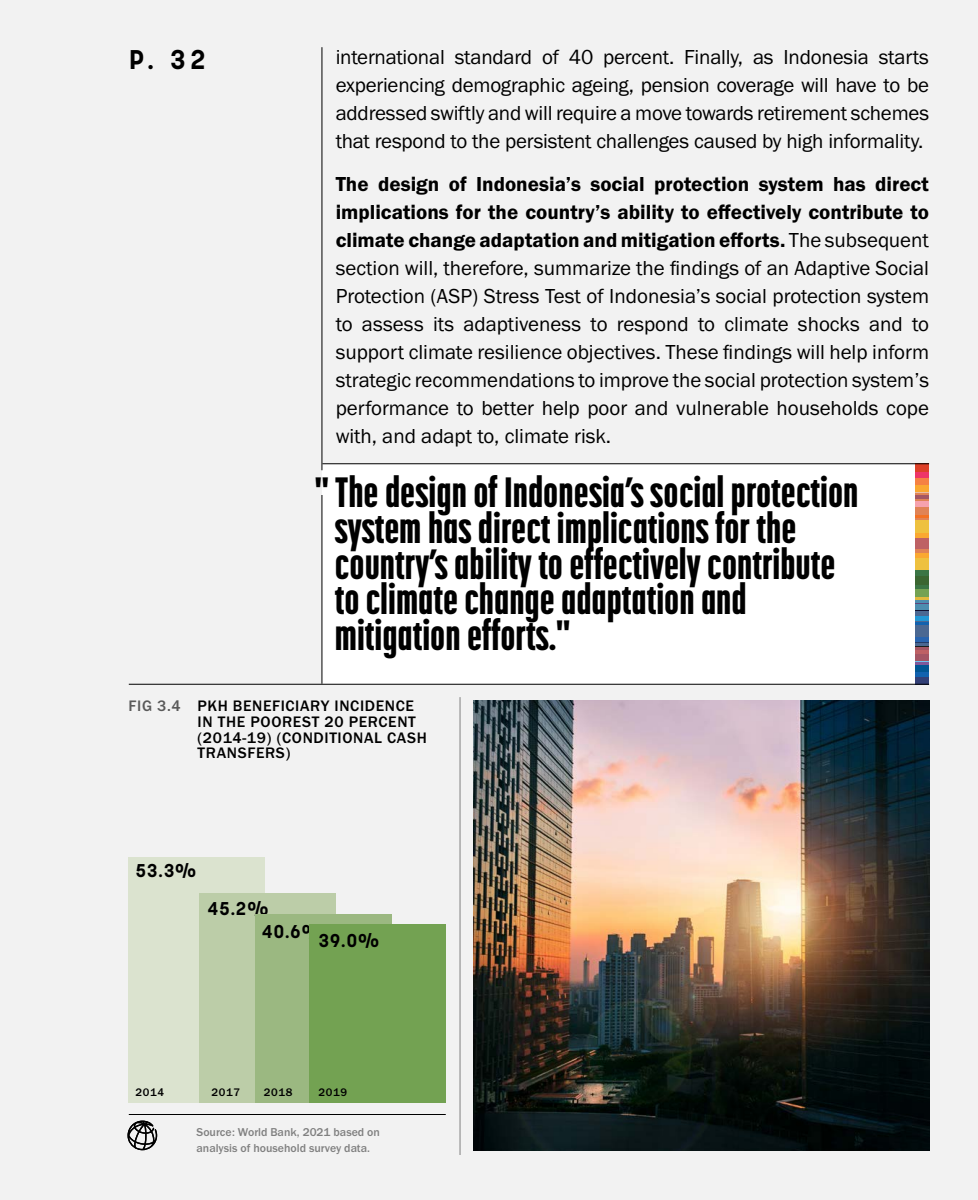
<style>
.page{position:relative;width:978px;height:1200px;background:#f2f2f2}
.page>*{position:absolute;margin:0;border:0;box-sizing:border-box;transform-origin:0 0}
.Body{font:800 42px/35.5px "Korolev Compressed";color:#000}
.t1{font:700 26.85px "Korolev";color:#000}
.Body-2{font:21px/28px "Franklin Gothic URW Boo";letter-spacing:-.01em;color:#000;text-align:justify}
.t2{font:700 18.45px/23.2px "Korolev";letter-spacing:.06em;color:#000}
.Figure{font:500 15.75px/15.8px "Franklin Gothic URW";letter-spacing:.04em;color:#000}
.Figure-2{font:500 15.75px "Franklin Gothic URW";color:#595959}
.footnote___Source{font:500 11.85px/15.8px "Franklin Gothic URW";color:#808080}
.t3{font:500 11.4px "Franklin Gothic URW";letter-spacing:.06em;color:#000}
.s1{font-family:"Franklin Gothic URW Dem"}
</style>
<div class="page">
<div style="left:322px;top:464px;width:593px;height:220px;background:#fff"></div>
<hr style="left:322px;top:47px;width:1px;height:423px;background:#000">
<hr style="left:322px;top:495px;width:1px;height:189px;background:#000">
<hr style="left:460px;top:697px;width:1px;height:458px;background:#808080">
<div style="left:915px;top:676px;width:14px;height:9px;background:#334077"></div>
<hr style="left:915px;top:672px;width:14px;height:4px;background:#1262af">
<div style="left:915px;top:665px;width:14px;height:7px;background:#015693"></div>
<svg style="left:915px;top:661px;width:14px;height:1px"></svg>
<hr style="left:915px;top:662px;width:14px;height:3px;background:#7f589a">
<div style="left:915px;top:654px;width:14px;height:7px;background:#a45664"></div>
<hr style="left:915px;top:650px;width:14px;height:4px;background:#be6164">
<hr style="left:915px;top:647px;width:14px;height:3px;background:#a45664">
<svg style="left:915px;top:641px;width:14px;height:6px"></svg>
<div style="left:915px;top:633px;width:14px;height:8px;background:#2964af"></div>
<div style="left:915px;top:624px;width:14px;height:13px;background:#4b6892"></div>
<hr style="left:915px;top:622px;width:14px;height:3px;background:#1262af">
<svg style="left:915px;top:621px;width:14px;height:1px"></svg>
<div style="left:915px;top:615px;width:14px;height:6px;background:#2397d4"></div>
<hr style="left:915px;top:611px;width:14px;height:4px;background:#4b6892">
<svg style="left:915px;top:603px;width:14px;height:8px"></svg>
<hr style="left:915px;top:600px;width:14px;height:3px;background:#4d8eb0">
<hr style="left:915px;top:597px;width:14px;height:3px;background:#e1b93e">
<div style="left:915px;top:589px;width:14px;height:8px;background:#74a253"></div>
<hr style="left:915px;top:585px;width:14px;height:4px;background:#3b7545">
<div style="left:915px;top:576px;width:14px;height:9px;background:#3b6631"></div>
<div style="left:915px;top:569px;width:14px;height:7px;background:#3b7545"></div>
<div style="left:915px;top:558px;width:14px;height:11px;background:#eec13f"></div>
<div style="left:915px;top:553px;width:14px;height:5px;background:#faa831"></div>
<div style="left:915px;top:548px;width:14px;height:5px;background:#e08356"></div>
<div style="left:915px;top:537px;width:14px;height:11px;background:#be6164"></div>
<hr style="left:915px;top:533px;width:14px;height:4px;background:#faa831">
<div style="left:915px;top:519px;width:14px;height:14px;background:#eec13f"></div>
<svg style="left:915px;top:518px;width:14px;height:1px"></svg>
<hr style="left:915px;top:515px;width:14px;height:3px;background:#f37124">
<div style="left:915px;top:507px;width:14px;height:8px;background:#e08356"></div>
<div style="left:915px;top:501px;width:14px;height:6px;background:#f6a2ae"></div>
<hr style="left:915px;top:498px;width:14px;height:3px;background:#e08356">
<svg style="left:915px;top:494px;width:14px;height:4px"></svg>
<svg style="left:915px;top:492px;width:14px;height:2px"></svg>
<div style="left:915px;top:485px;width:14px;height:7px;background:#faa831"></div>
<div style="left:915px;top:478px;width:14px;height:7px;background:#f58143"></div>
<div style="left:915px;top:472px;width:14px;height:6px;background:#ee3568"></div>
<div style="left:915px;top:464px;width:14px;height:8px;background:#dd4028"></div>
<hr style="left:129px;top:684px;width:800px;height:1px;background:#000">
<hr style="left:129px;top:1114px;width:317px;height:1px;background:#000">
<hr style="left:322px;top:464px;width:607px;height:1px;background:#000">
<img style="left:474px;top:700px;width:455px;height:450px">
<div style="left:129px;top:857px;width:136px;height:246px;background:#dbe3cf"></div>
<div style="left:199px;top:893px;width:137px;height:210px;background:#bccda8"></div>
<div style="left:255px;top:915px;width:136px;height:188px;background:#9bb881"></div>
<div style="left:309px;top:924px;width:137px;height:179px;background:#73a252"></div>
<svg style="left:127px;top:1121px;width:30px;height:29px"></svg>
<p class="t1" style="left:129px;top:43px;width:78px">P. 32</p>
<p class="Body-2" style="left:336px;top:42px;width:595px">international standard of 40 percent. Finally, as Indonesia starts experiencing demographic ageing, pension coverage will have to be addressed swiftly and will require a move towards retirement schemes that respond to the persistent challenges caused by high informality.</p>
<p class="Body-2" style="left:336px;top:170px;width:595px"><span class="s1">The design of Indonesia’s social protection system has direct implications for the country’s ability to effectively contribute to climate change adaptation and mitigation efforts.</span> The subsequent section will, therefore, summarize the findings of an Adaptive Social Protection (ASP) Stress Test of Indonesia’s social protection system to assess its adaptiveness to respond to climate shocks and to support climate resilience objectives. These findings will help inform strategic recommendations to improve the social protection system’s performance to better help poor and vulnerable households cope with, and adapt to, climate risk.</p>
<p class="Body" style="left:335px;top:474px;width:525px;text-indent:-20px">" The design of Indonesia’s social protection system has direct implications for the country’s ability to effectively contribute to climate change adaptation and mitigation efforts."</p>
<p class="Figure-2" style="left:129px;top:696px;width:54px">FIG 3.4</p>
<p class="Figure" style="left:198px;top:698px;width:231px">PKH BENEFICIARY INCIDENCE<br>IN THE POOREST 20 PERCENT (2014-19) (CONDITIONAL CASH<br>TRANSFERS)</p>
<p class="t2" style="left:136px;top:859px;width:62px">53.3%</p>
<p class="t2" style="left:262px;top:896px;width:62px;text-indent:-54px">45.2%<br>40.6%</p>
<p class="t2" style="left:319px;top:928px;width:62px">39.0%</p>
<p class="t3" style="left:135px;top:1085px;width:30px">2014</p>
<p class="t3" style="left:211px;top:1085px;width:30px">2017</p>
<p class="t3" style="left:264px;top:1085px;width:30px">2018</p>
<p class="t3" style="left:318px;top:1085px;width:30px">2019</p>
<p class="footnote___Source" style="left:197px;top:1124px;width:185px">Source: World Bank, 2021 based on analysis of household survey data.</p>
</div>
